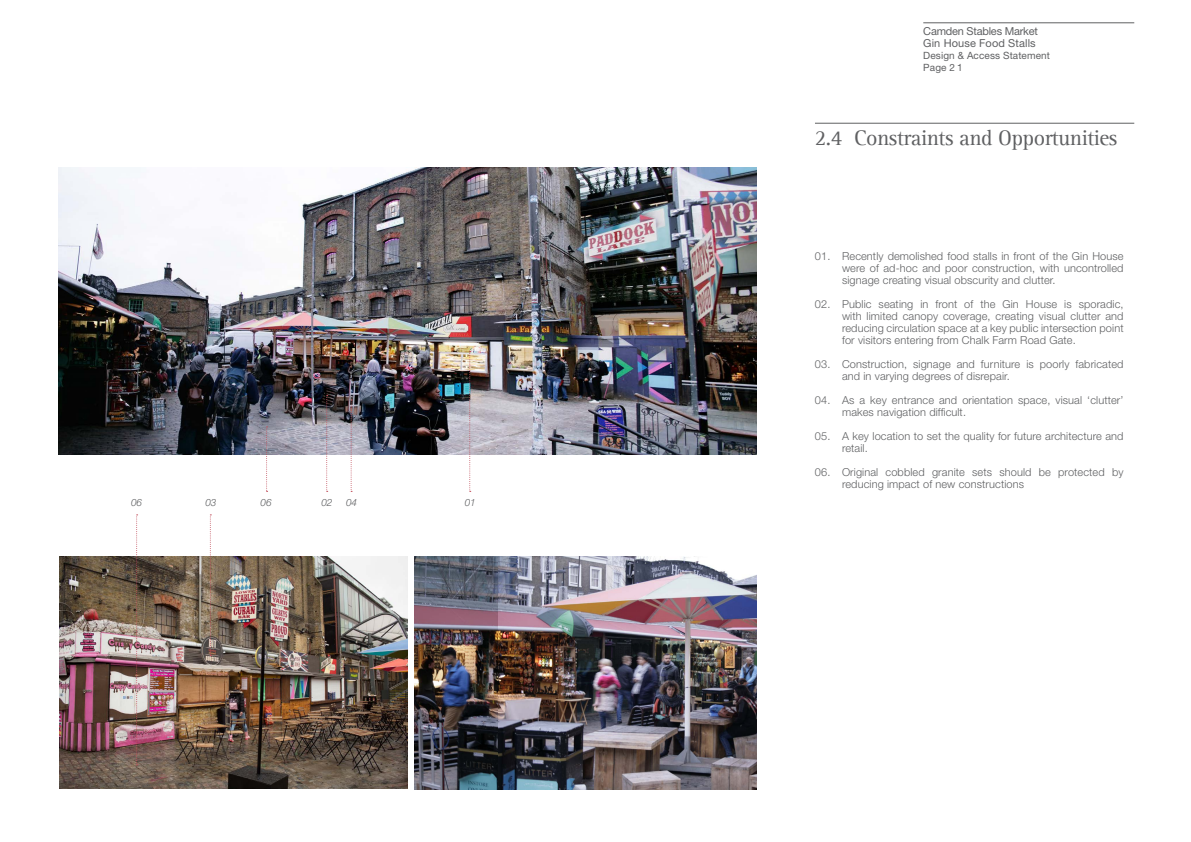
<style>
.page{position:relative;width:1191px;height:842px;background:#fff}
.page>*{position:absolute;margin:0;border:0;box-sizing:border-box;transform-origin:0 0}
.t1{font:22px "Rotis Serif Peircy";letter-spacing:-.02em;color:#5f6062}
.t2{font:300 11px/12px "Helvetica Neue LT Std";letter-spacing:.01em;color:#5f6062}
.t3{font:11px/12px "Helvetica Neue LT Std";letter-spacing:-.02em;color:#5f6062}
.t4{font:10px/12px "Helvetica Neue LT Std";letter-spacing:.01em;color:#5f6062}
.t5{font:italic 300 10px "Helvetica Neue LT Std";letter-spacing:-.02em;color:#5f6062}
</style>
<div class="page">
<hr style="left:923px;top:23px;width:211px;height:1px;background:#5f6062">
<hr style="left:815px;top:123px;width:319px;height:1px;background:#5f6062">
<img style="left:414px;top:556px;width:342px;height:233px">
<img style="left:59px;top:556px;width:348px;height:232px">
<img style="left:58px;top:167px;width:698px;height:288px">
<svg style="left:266px;top:426px;width:2px;height:66px"></svg>
<svg style="left:136px;top:514px;width:2px;height:251px"></svg>
<svg style="left:210px;top:514px;width:1px;height:142px"></svg>
<svg style="left:326px;top:395px;width:2px;height:97px"></svg>
<svg style="left:351px;top:399px;width:1px;height:93px"></svg>
<svg style="left:469px;top:351px;width:2px;height:141px"></svg>
<p class="t5" style="left:131px;top:496px;width:12px">06</p>
<p class="t5" style="left:205px;top:496px;width:12px">03</p>
<p class="t5" style="left:261px;top:496px;width:12px">06</p>
<p class="t5" style="left:321px;top:496px;width:12px">02</p>
<p class="t5" style="left:346px;top:496px;width:12px">04</p>
<p class="t5" style="left:465px;top:496px;width:12px">01</p>
<p class="t3" style="left:923px;top:25px;width:116px">Camden Stables Market<br>Gin House Food Stalls</p>
<p class="t4" style="left:923px;top:49px;width:128px">Design &amp; Access Statement<br>Page 2 1</p>
<h1 class="t1" style="left:815px;top:126px;width:304px">2.4 Constraints and Opportunities</h1>
<p class="t2" style="left:815px;top:250px;width:17px">01.</p>
<p class="t2" style="left:815px;top:298px;width:17px">02.</p>
<p class="t2" style="left:815px;top:358px;width:17px">03.</p>
<p class="t2" style="left:815px;top:394px;width:17px">04.</p>
<p class="t2" style="left:815px;top:430px;width:17px">05.</p>
<p class="t2" style="left:815px;top:466px;width:17px">06.</p>
<p class="t2" style="left:842px;top:250px;width:283px;text-align:justify">Recently demolished food stalls in front of the Gin House were of ad-hoc and poor construction, with uncontrolled signage creating visual obscurity and clutter.</p>
<p class="t2" style="left:842px;top:298px;width:283px;text-align:justify">Public seating in front of the Gin House is sporadic, with limited canopy coverage, creating visual clutter and reducing circulation space at a key public intersection point for visitors entering from Chalk Farm Road Gate.</p>
<p class="t2" style="left:842px;top:358px;width:283px">Construction, signage and furniture is poorly fabricated and in varying degrees of disrepair.</p>
<p class="t2" style="left:842px;top:394px;width:283px">As a key entrance and orientation space, visual ‘clutter’ makes navigation difficult.</p>
<p class="t2" style="left:842px;top:430px;width:283px">A key location to set the quality for future architecture and retail.</p>
<p class="t2" style="left:842px;top:466px;width:283px">Original cobbled granite sets should be protected by reducing impact of new constructions</p>
</div>
